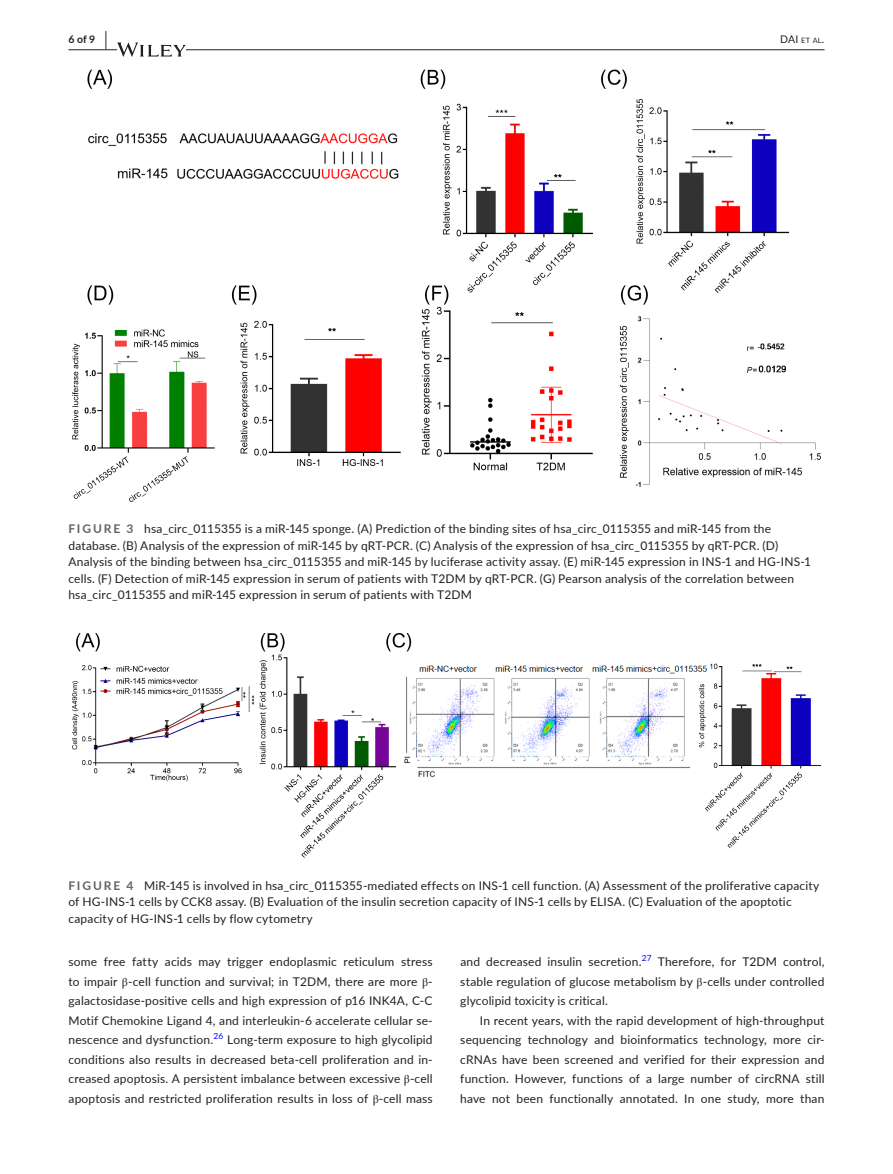
<style>
.page{position:relative;width:893px;height:1174px;background:#fff}
.page>*{position:absolute;margin:0;border:0;box-sizing:border-box;transform-origin:0 0}
.t1{font:12px/19.5px "Lato";letter-spacing:.015em;color:#231f20;text-align:justify}
.t2{font:10.5px "Lato";color:#231f20}
.t3{font:700 10.5px "Lato";color:#231f20}
.s1{font-size:19.5px}
.s2{font-size:7.35px}
.s3{font-weight:700;color:#636366}
.s4{font-family:"STIX"}
</style>
<div class="page">
<hr style="left:68px;top:49px;width:756px;height:1px;background:#231f20">
<svg style="left:117px;top:42px;width:69px;height:15px"></svg>
<img style="left:72px;top:69px;width:749px;height:432px">
<img style="left:72px;top:633px;width:749px;height:224px">
<p class="t3" style="left:68px;top:31px;width:40px">6 of 9 <span class="s1">|</span></p>
<p class="t2" style="left:780px;top:31px;width:46px">DAI <span class="s2">et al</span>.</p>
<p class="t1" style="left:68px;top:520px;width:744px;line-height:16.5px;text-align:left"><span class="s3">FIGURE 3</span> hsa_circ_0115355 is a miR-145 sponge. (A) Prediction of the binding sites of hsa_circ_0115355 and miR-145 from the database. (B) Analysis of the expression of miR-145 by qRT-PCR. (C) Analysis of the expression of hsa_circ_0115355 by qRT-PCR. (D)<br>Analysis of the binding between hsa_circ_0115355 and miR-145 by luciferase activity assay. (E) miR-145 expression in INS-1 and HG-INS-1 cells. (F) Detection of miR-145 expression in serum of patients with T2DM by qRT-PCR. (G) Pearson analysis of the correlation between hsa_circ_0115355 and miR-145 expression in serum of patients with T2DM</p>
<p class="t1" style="left:68px;top:876px;width:752px;line-height:16.5px;text-align:left"><span class="s3">FIGURE 4</span> MiR-145 is involved in hsa_circ_0115355-mediated effects on INS-1 cell function. (A) Assessment of the proliferative capacity of HG-INS-1 cells by CCK8 assay. (B) Evaluation of the insulin secretion capacity of INS-1 cells by ELISA. (C) Evaluation of the apoptotic capacity of HG-INS-1 cells by flow cytometry</p>
<p class="t1" style="left:68px;top:951px;width:366px">some free fatty acids may trigger endoplasmic reticulum stress to impair <span class="s4">β</span>-cell function and survival; in T2DM, there are more <span class="s4">β&shy;</span>galactosidase-positive cells and high expression of p16 INK4A, C-C Motif Chemokine Ligand 4, and interleukin-6 accelerate cellular se&shy;nescence and dysfunction.<sup>26</sup> Long-term exposure to high glycolipid conditions also results in decreased beta-cell proliferation and in&shy;creased apoptosis. A persistent imbalance between excessive <span class="s4">β</span>-cell apoptosis and restricted proliferation results in loss of <span class="s4">β</span>-cell mass</p>
<p class="t1" style="left:460px;top:951px;width:193px">and decreased insulin secretion.<sup>27</sup></p>
<p class="t1" style="left:460px;top:951px;width:366px;text-indent:197px">Therefore, for T2DM control, stable regulation of glucose metabolism by <span class="s4">β</span>-cells under controlled glycolipid toxicity is critical.</p>
<p class="t1" style="left:460px;top:1010px;width:366px;text-indent:20px">In recent years, with the rapid development of high-throughput sequencing technology and bioinformatics technology, more cir&shy;cRNAs have been screened and verified for their expression and function. However, functions of a large number of circRNA still have not been functionally annotated. In one study, more than</p>
</div>
